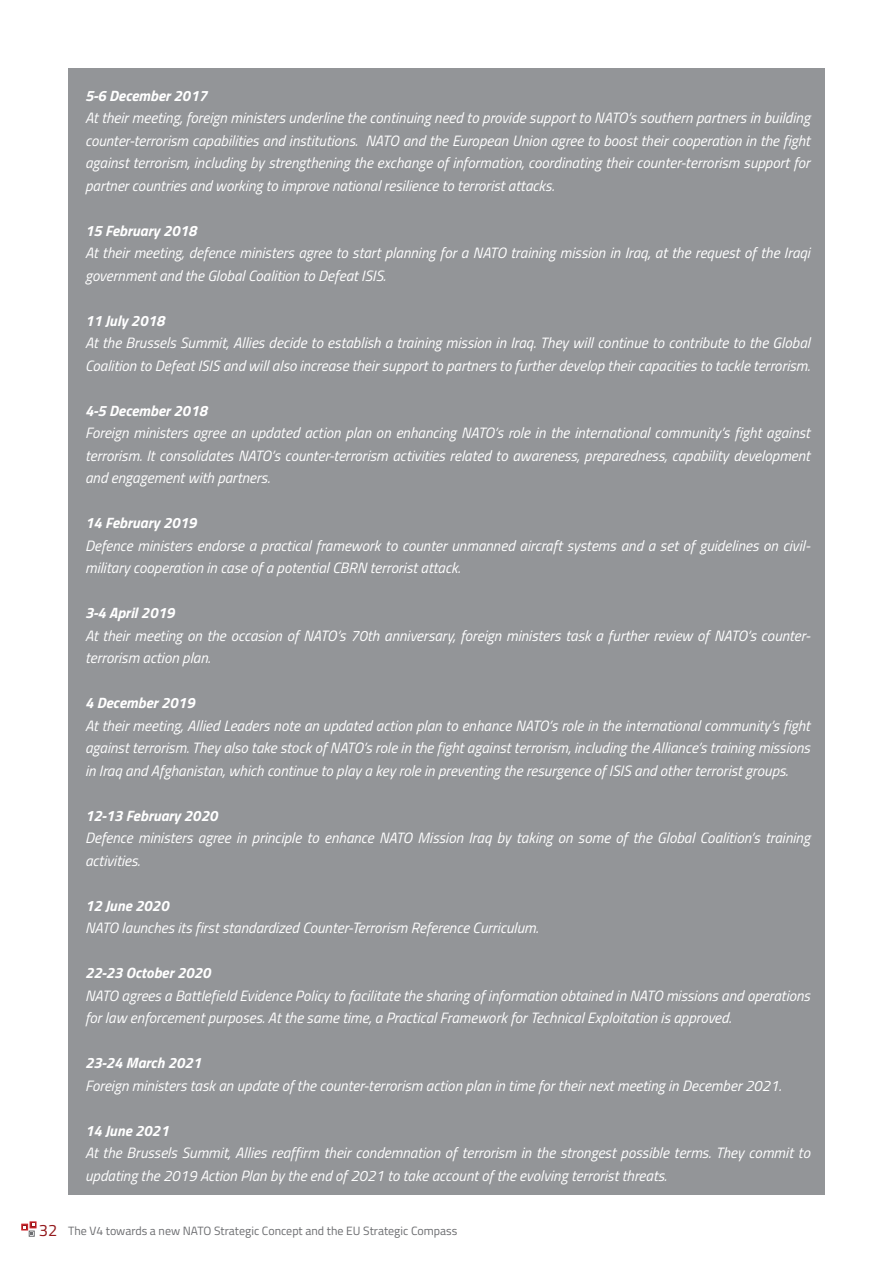
<style>
.page{position:relative;width:893px;height:1263px;background:#fff}
.page>*{position:absolute;margin:0;border:0;box-sizing:border-box;transform-origin:0 0}
.t1{font:italic 15px/22.5px "Titillium Web";color:#fff}
.t2{font:italic 700 15px "Titillium Web";color:#fff}
.t3{font:12px "Titillium Web";color:#6c6d70}
.s1{font-size:16.5px;color:#94191c}
</style>
<div class="page">
<svg style="left:21px;top:1223px;width:7px;height:7px"></svg>
<svg style="left:30px;top:1221px;width:6px;height:7px"></svg>
<svg style="left:24px;top:1224px;width:11px;height:12px"></svg>
<div style="left:68px;top:68px;width:757px;height:1127px;background:#939598"></div>
<p class="t2" style="left:85px;top:84px;width:124px">5-6 December 2017</p>
<p class="t1" style="left:85px;top:106px;width:726px;text-align:justify">At their meeting, foreign ministers underline the continuing need to provide support to NATO’s southern partners in building counter-terrorism capabilities and institutions. NATO and the European Union agree to boost their cooperation in the fight against terrorism, including by strengthening the exchange of information, coordinating their counter-terrorism support for partner countries and working to improve national resilience to terrorist attacks.</p>
<p class="t2" style="left:85px;top:219px;width:113px">15 February 2018</p>
<p class="t1" style="left:85px;top:241px;width:726px">At their meeting, defence ministers agree to start planning for a NATO training mission in Iraq, at the request of the Iraqi government and the Global Coalition to Defeat ISIS.</p>
<p class="t2" style="left:85px;top:309px;width:81px">11 July 2018</p>
<p class="t1" style="left:85px;top:331px;width:726px">At the Brussels Summit, Allies decide to establish a training mission in Iraq. They will continue to contribute to the Global<br>Coalition to Defeat ISIS and will also increase their support to partners to further develop their capacities to tackle terrorism.</p>
<p class="t2" style="left:85px;top:399px;width:124px">4-5 December 2018</p>
<p class="t1" style="left:85px;top:421px;width:726px;text-align:justify">Foreign ministers agree an updated action plan on enhancing NATO’s role in the international community’s fight against terrorism. It consolidates NATO’s counter-terrorism activities related to awareness, preparedness, capability development and engagement with partners.</p>
<p class="t2" style="left:85px;top:511px;width:113px">14 February 2019</p>
<p class="t1" style="left:85px;top:534px;width:727px">Defence ministers endorse a practical framework to counter unmanned aircraft systems and a set of guidelines on civil&shy;military cooperation in case of a potential CBRN terrorist attack.</p>
<p class="t2" style="left:85px;top:601px;width:91px">3-4 April 2019</p>
<p class="t1" style="left:85px;top:624px;width:727px">At their meeting on the occasion of NATO’s 70th anniversary, foreign ministers task a further review of NATO’s counter&shy;terrorism action plan.</p>
<p class="t2" style="left:85px;top:691px;width:111px">4 December 2019</p>
<p class="t1" style="left:85px;top:714px;width:726px;text-align:justify">At their meeting, Allied Leaders note an updated action plan to enhance NATO’s role in the international community’s fight against terrorism. They also take stock of NATO’s role in the fight against terrorism, including the Alliance’s training missions in Iraq and Afghanistan, which continue to play a key role in preventing the resurgence of ISIS and other terrorist groups.</p>
<p class="t2" style="left:85px;top:804px;width:134px">12-13 February 2020</p>
<p class="t1" style="left:85px;top:826px;width:726px">Defence ministers agree in principle to enhance NATO Mission Iraq by taking on some of the Global Coalition’s training activities.</p>
<p class="t2" style="left:85px;top:894px;width:85px">12 June 2020</p>
<p class="t1" style="left:85px;top:916px;width:455px">NATO launches its first standardized Counter-Terrorism Reference Curriculum.</p>
<p class="t2" style="left:85px;top:961px;width:127px">22-23 October 2020</p>
<p class="t1" style="left:85px;top:984px;width:726px">NATO agrees a Battlefield Evidence Policy to facilitate the sharing of information obtained in NATO missions and operations for law enforcement purposes. At the same time, a Practical Framework for Technical Exploitation is approved.</p>
<p class="t2" style="left:85px;top:1051px;width:118px">23-24 March 2021</p>
<p class="t1" style="left:85px;top:1074px;width:698px">Foreign ministers task an update of the counter-terrorism action plan in time for their next meeting in December 2021.</p>
<p class="t2" style="left:85px;top:1119px;width:85px">14 June 2021</p>
<p class="t1" style="left:85px;top:1141px;width:726px">At the Brussels Summit, Allies reaffirm their condemnation of terrorism in the strongest possible terms. They commit to updating the 2019 Action Plan by the end of 2021 to take account of the evolving terrorist threats.</p>
<p class="t3" style="left:39px;top:1222px;width:420px"><span class="s1">32</span> The V4 towards a new NATO Strategic Concept and the EU Strategic Compass</p>
</div>
